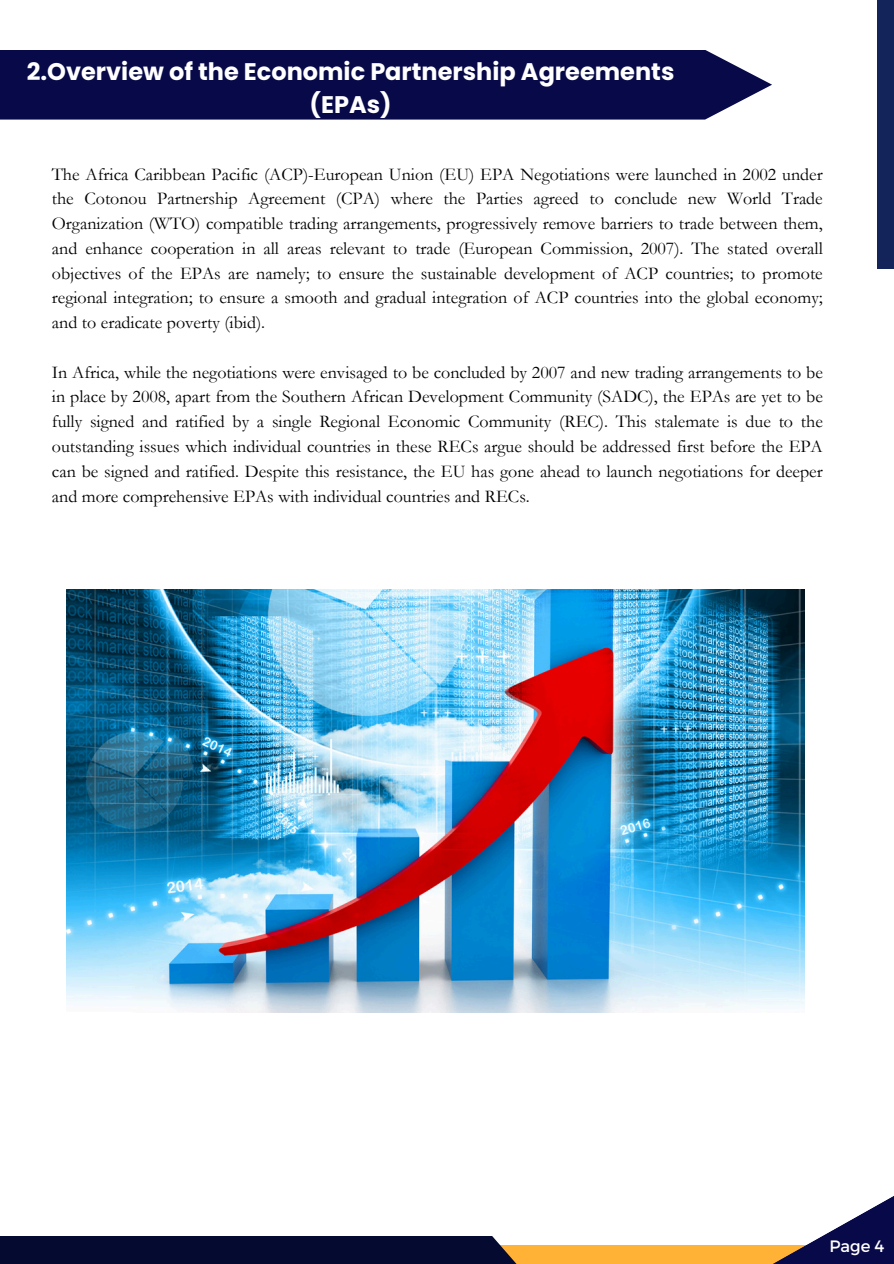
<style>
.page{position:relative;width:894px;height:1264px;background:#fff}
.page>*{position:absolute;margin:0;border:0;box-sizing:border-box;transform-origin:0 0}
.t1{font:700 24px/32.7px "Poppins";color:#fff;text-align:center}
.t2{font:18px/24.8px "Garamond";color:#000;text-align:justify}
.t3{font:16.5px "Montserrat";color:#fff}
</style>
<div class="page">
<svg style="left:558px;top:1196px;width:335px;height:67px"></svg>
<div style="left:0;top:50px;width:771px;height:70px;background:#070949"></div>
<img style="left:67px;top:589px;width:737px;height:423px">
<div style="left:0;top:1235px;width:558px;height:28px;background:#050a30"></div>
<div style="left:876px;top:0;width:16px;height:268px;background:#13245b"></div>
<p class="t1" style="left:27px;top:56px;width:649px">2.Overview of the Economic Partnership Agreements (EPAs)</p>
<p class="t2" style="left:52px;top:162px;width:772px">The Africa Caribbean Pacific (ACP)-European Union (EU) EPA Negotiations were launched in 2002 under the Cotonou Partnership Agreement (CPA) where the Parties agreed to conclude new World Trade Organization (WTO) compatible trading arrangements, progressively remove barriers to trade between them, and enhance cooperation in all areas relevant to trade (European Commission, 2007). The stated overall objectives of the EPAs are namely; to ensure the sustainable development of ACP countries; to promote regional integration; to ensure a smooth and gradual integration of ACP countries into the global economy; and to eradicate poverty (ibid).</p>
<p class="t2" style="left:52px;top:360px;width:772px">In Africa, while the negotiations were envisaged to be concluded by 2007 and new trading arrangements to be in place by 2008, apart from the Southern African Development Community (SADC), the EPAs are yet to be fully signed and ratified by a single Regional Economic Community (REC). This stalemate is due to the outstanding issues which individual countries in these RECs argue should be addressed first before the EPA can be signed and ratified. Despite this resistance, the EU has gone ahead to launch negotiations for deeper and more comprehensive EPAs with individual countries and RECs.</p>
<h1 class="t3" style="left:829px;top:1235px;width:57px">Page 4</h1>
</div>
